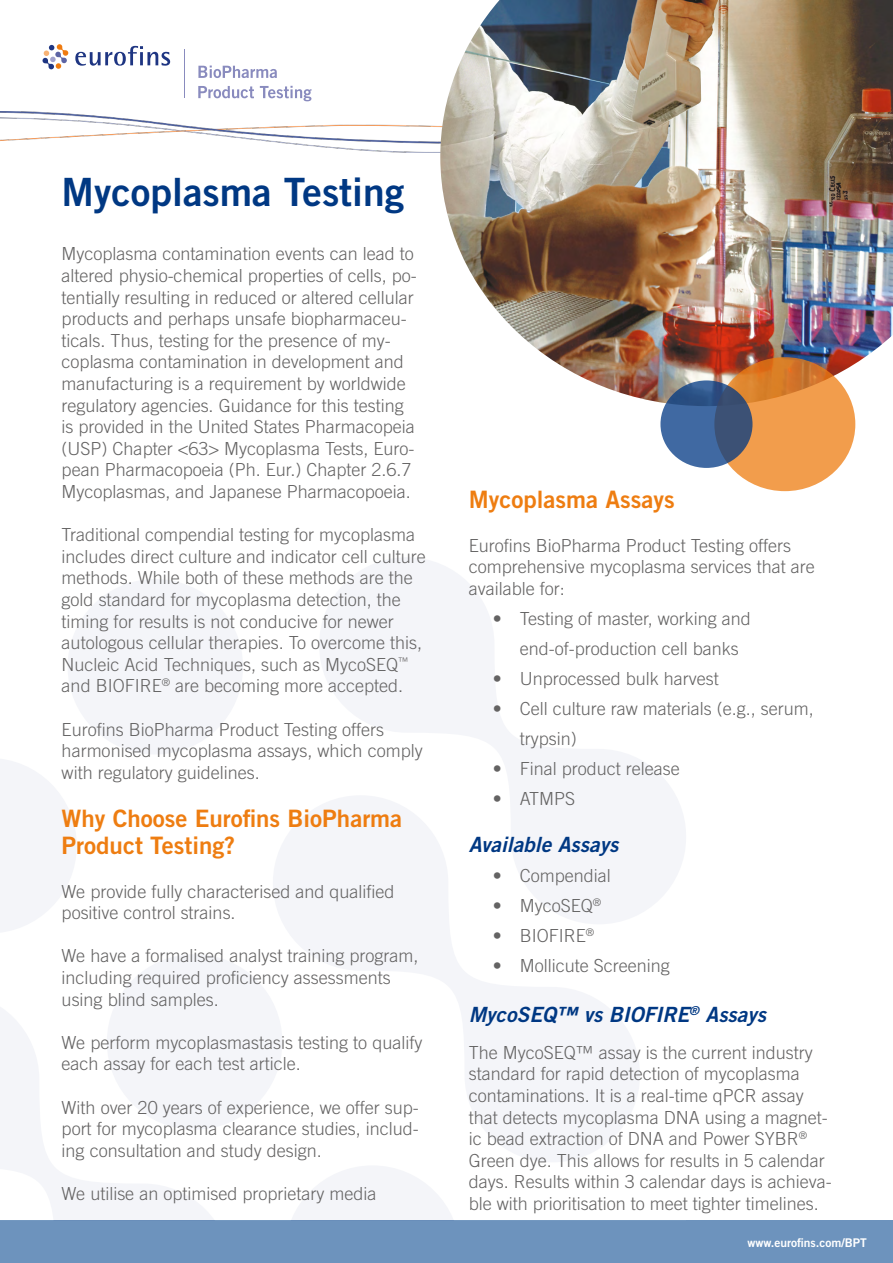
<style>
.page{position:relative;width:893px;height:1263px;background:#fff}
.page>*{position:absolute;margin:0;border:0;box-sizing:border-box;transform-origin:0 0}
.t1{font:39px "Trade Gothic LT Pro Bd 2";color:#003883}
.t2{font:24px/27px "Trade Gothic LT Pro Bd 2";color:#ee7d11}
.t3{font:21px "Trade Gothic LT Pro Bd 2 Obl";color:#003883}
.t4{font:300 18px/21.6px "Trade Gothic LT Pro";color:#646363}
.t5{font:12px "Trade Gothic LT Pro Bd 2";color:#fff}
</style>
<div class="page">
<img style="left:0;top:111px;width:440px;height:42px">
<div style="left:0;top:1220px;width:893px;height:43px;background:#6d93bd"></div>
<svg style="left:43px;top:44px;width:25px;height:25px"></svg>
<svg style="left:75px;top:46px;width:95px;height:20px"></svg>
<hr style="left:184px;top:49px;width:1px;height:48px;background:#898bbe">
<svg style="left:198px;top:66px;width:79px;height:12px"></svg>
<svg style="left:198px;top:86px;width:56px;height:12px"></svg>
<svg style="left:260px;top:86px;width:51px;height:15px"></svg>
<div style="left:107px;top:954px;width:175px;height:176px;background:#f4f5f9;border-radius:50%"></div>
<svg style="left:0;top:1007px;width:214px;height:213px;fill:#f4f5f9"></svg>
<svg style="left:273px;top:806px;width:367px;height:356px"></svg>
<svg style="left:319px;top:558px;width:367px;height:366px;fill:#f4f5f9"></svg>
<svg style="left:292px;top:1166px;width:161px;height:54px"></svg>
<svg style="left:0;top:759px;width:76px;height:173px"></svg>
<div style="left:68px;top:579px;width:175px;height:175px;background:#f4f5f9;border-radius:50%"></div>
<img style="left:440px;top:0;width:453px;height:406px">
<svg style="left:714px;top:357px;width:141px;height:134px;background:#ea9444"></svg>
<svg style="left:660px;top:380px;width:92px;height:88px;background:#3d5e8f"></svg>
<h1 class="t1" style="left:62px;top:168px;width:344px">Mycoplasma Testing</h1>
<p class="t4" style="left:62px;top:243px;width:356px">Mycoplasma contamination events can lead to altered physio-chemical properties of cells, po&shy;tentially resulting in reduced or altered cellular products and perhaps unsafe biopharmaceu&shy;ticals. Thus, testing for the presence of my&shy;coplasma contamination in development and manufacturing is a requirement by worldwide regulatory agencies. Guidance for this testing is provided in the United States Pharmacopeia (USP) Chapter &lt;63&gt; Mycoplasma Tests, Euro&shy;pean Pharmacopoeia (Ph. Eur.) Chapter 2.6.7<br>Mycoplasmas, and Japanese Pharmacopoeia.</p>
<p class="t4" style="left:62px;top:524px;width:366px">Traditional compendial testing for mycoplasma includes direct culture and indicator cell culture methods. While both of these methods are the gold standard for mycoplasma detection, the timing for results is not conducive for newer autologous cellular therapies. To overcome this, Nucleic Acid Techniques, such as MycoSEQ<sup>™ </sup>and BIOFIRE<sup>®</sup> are becoming more accepted.</p>
<p class="t4" style="left:62px;top:718px;width:362px">Eurofins BioPharma Product Testing offers harmonised mycoplasma assays, which comply with regulatory guidelines.</p>
<h2 class="t2" style="left:62px;top:805px;width:342px">Why Choose Eurofins BioPharma<br>Product Testing?</h2>
<p class="t4" style="left:62px;top:880px;width:334px">We provide fully characterised and qualified positive control strains.</p>
<p class="t4" style="left:62px;top:945px;width:358px">We have a formalised analyst training program, including required proficiency assessments using blind samples.</p>
<p class="t4" style="left:62px;top:1031px;width:362px">We perform mycoplasmastasis testing to qualify each assay for each test article.</p>
<p class="t4" style="left:62px;top:1096px;width:359px;text-align:justify">With over 20 years of experience, we offer sup&shy;port for mycoplasma clearance studies, includ&shy;ing consultation and study design.</p>
<p class="t4" style="left:62px;top:1182px;width:316px">We utilise an optimised proprietary media</p>
<h2 class="t2" style="left:469px;top:486px;width:207px">Mycoplasma Assays</h2>
<p class="t4" style="left:469px;top:534px;width:347px">Eurofins BioPharma Product Testing offers comprehensive mycoplasma services that are available for:</p>
<p class="t4" style="left:520px;top:603px;width:233px;line-height:30px;text-indent:-27px">• Testing of master, working and end-of-production cell banks</p>
<p class="t4" style="left:493px;top:667px;width:228px">• Unprocessed bulk harvest</p>
<p class="t4" style="left:520px;top:693px;width:295px;line-height:30px;text-indent:-27px">• Cell culture raw materials (e.g., serum, trypsin)</p>
<p class="t4" style="left:493px;top:757px;width:189px">• Final product release</p>
<p class="t4" style="left:493px;top:787px;width:84px">• ATMPS</p>
<p class="t3" style="left:469px;top:831px;width:151px">Available Assays</p>
<p class="t4" style="left:493px;top:864px;width:120px">• Compendial</p>
<p class="t4" style="left:493px;top:894px;width:110px">• MycoSEQ<sup>®</sup></p>
<p class="t4" style="left:493px;top:924px;width:103px">• BIOFIRE<sup>®</sup></p>
<p class="t4" style="left:493px;top:954px;width:179px">• Mollicute Screening</p>
<p class="t3" style="left:469px;top:1002px;width:299px">MycoSEQ™ vs BIOFIRE<sup>®</sup> Assays</p>
<p class="t4" style="left:469px;top:1041px;width:365px">The MycoSEQ™ assay is the current industry standard for rapid detection of mycoplasma contaminations. It is a real-time qPCR assay that detects mycoplasma DNA using a magnet&shy;ic bead extraction of DNA and Power SYBR<sup>® </sup>Green dye. This allows for results in 5 calendar days. Results within 3 calendar days is achieva&shy;ble with prioritisation to meet tighter timelines.</p>
<p class="t5" style="left:747px;top:1235px;width:121px">www.eurofins.com/BPT</p>
</div>
